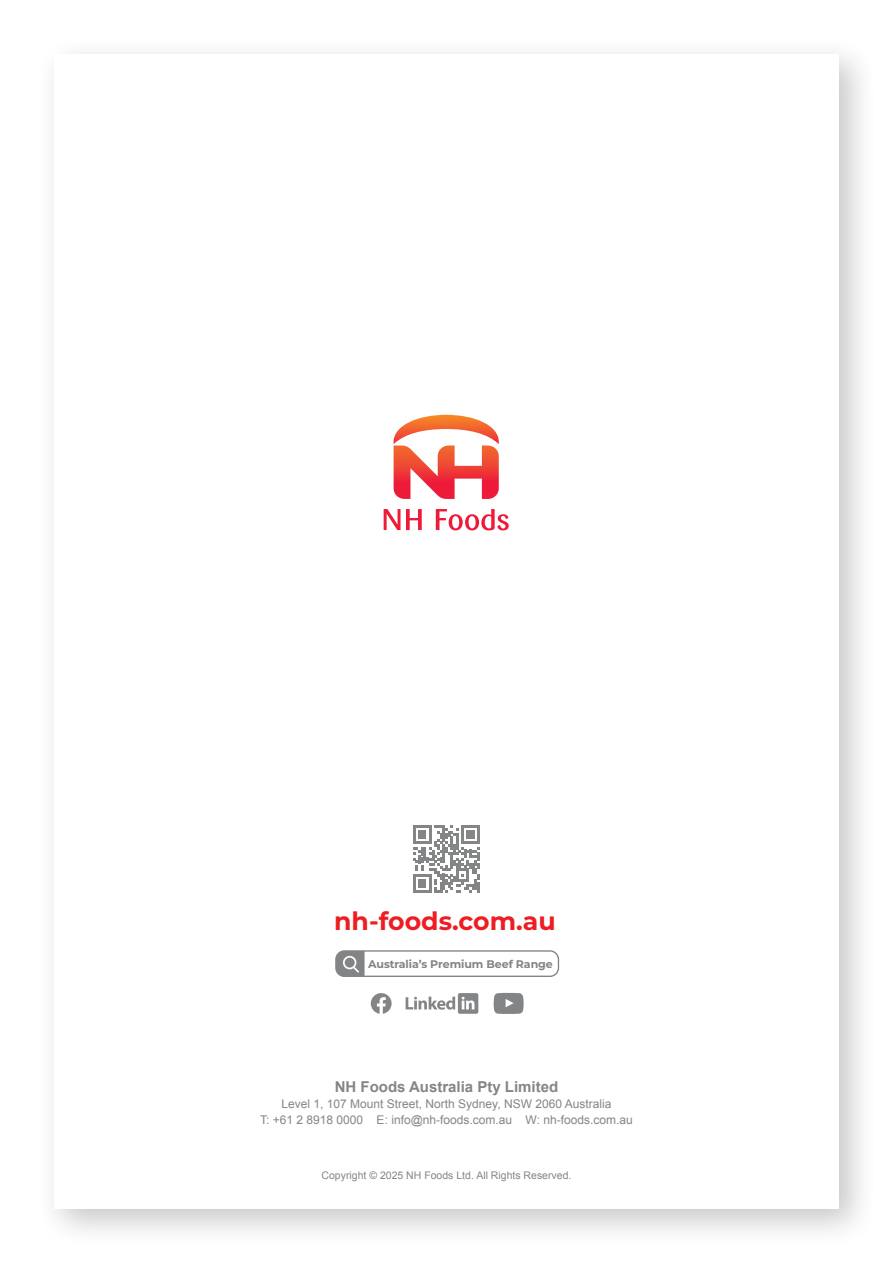
<style>
.page{position:relative;width:893px;height:1263px;background:#fff}
.page>*{position:absolute;margin:0;border:0;box-sizing:border-box;transform-origin:0 0}
.t1{font:700 25.2px "Montserrat";color:#ee1d23}
.t2{font:700 15px "Arial";color:#838587}
.t3{font:12px/15.8px "Arial";color:#838587;text-align:center}
.t4{font:700 11.1px "Montserrat";letter-spacing:-.005em;color:#838486}
.t5{font:10.5px "Arial";color:#838587}
</style>
<div class="page">
<div style="left:36px;top:36px;width:842px;height:1211px;background:#231f20;opacity:.25"></div>
<div style="left:54px;top:54px;width:785px;height:1155px;background:#fff"></div>
<svg style="left:394px;top:415px;width:105px;height:84px"></svg>
<svg style="left:436px;top:509px;width:73px;height:21px"></svg>
<svg style="left:406px;top:509px;width:16px;height:21px"></svg>
<svg style="left:384px;top:509px;width:16px;height:21px"></svg>
<svg style="left:413px;top:825px;width:67px;height:67px"></svg>
<div style="left:335px;top:950px;width:224px;height:27px;border:1px solid #838486;border-radius:8px"></div>
<svg style="left:336px;top:951px;width:29px;height:25px"></svg>
<svg style="left:458px;top:993px;width:20px;height:21px"></svg>
<svg style="left:406px;top:996px;width:49px;height:14px"></svg>
<svg style="left:462px;top:997px;width:12px;height:12px"></svg>
<svg style="left:371px;top:993px;width:21px;height:21px"></svg>
<svg style="left:494px;top:993px;width:30px;height:21px"></svg>
<h1 class="t1" style="left:334px;top:904px;width:223px">nh-foods.com.au</h1>
<p class="t4" style="left:368px;top:956px;width:186px">Australia’s Premium Beef Range</p>
<p class="t2" style="left:335px;top:1077px;width:225px">NH Foods Australia Pty Limited</p>
<p class="t3" style="left:260px;top:1096px;width:374px">Level 1, 107 Mount Street, North Sydney, NSW 2060 Australia<br>T: +61 2 8918 0000 E: info@nh-foods.com.au W: nh-foods.com.au</p>
<p class="t5" style="left:321px;top:1168px;width:251px">Copyright © 2025 NH Foods Ltd. All Rights Reserved.</p>
</div>
